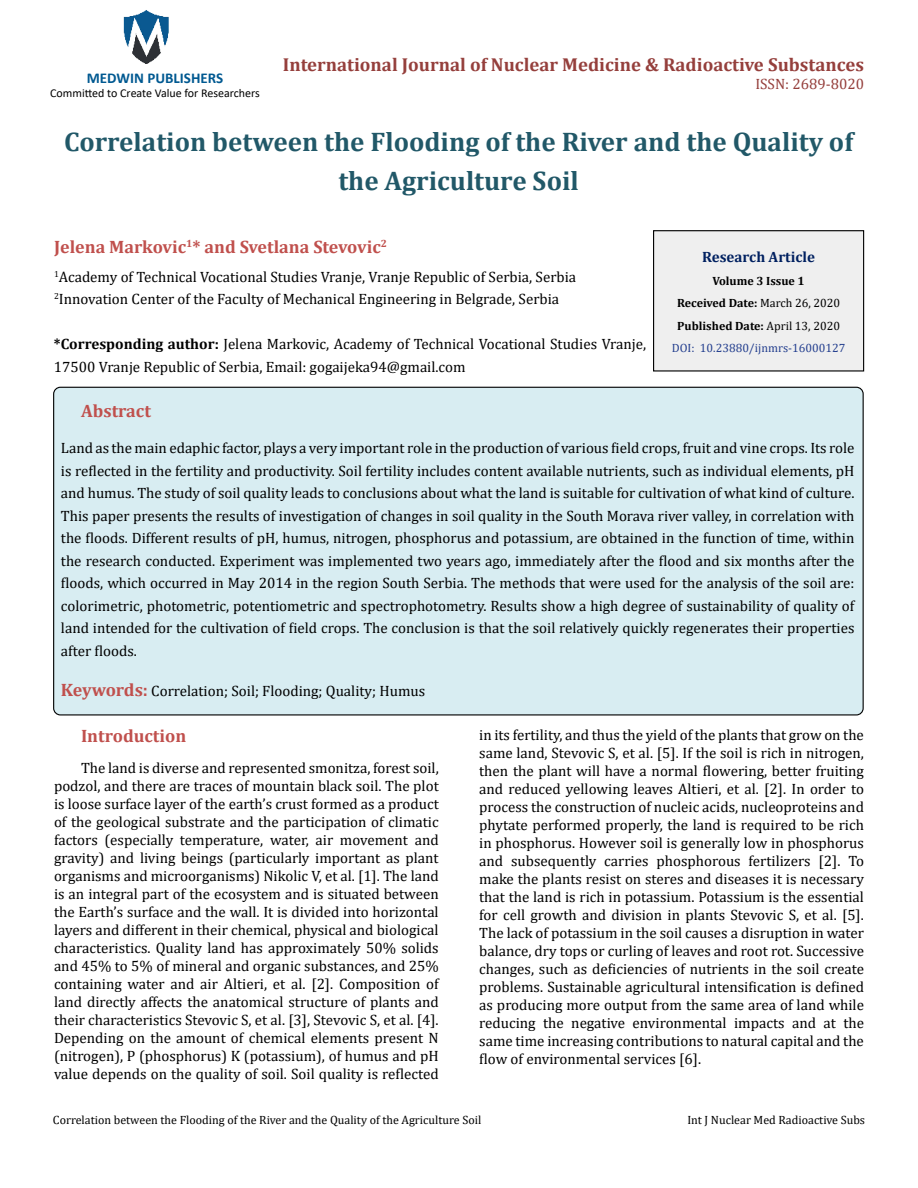
<style>
.page{position:relative;width:918px;height:1188px;background:#fff}
.page>*{position:absolute;margin:0;border:0;box-sizing:border-box;transform-origin:0 0}
.t1{font:700 27px/39px "Cambria";color:#215868;text-align:center}
.t2{font:700 18.75px "Cambria";color:#953f3c}
.t3{font:700 18px "Cambria";color:#c0504d}
.t4{font:15px/18px "Cambria";color:#000;text-align:justify}
.t5{font:700 15px "Calibri";color:#005991}
.t6{font:700 15px "Cambria";color:#002060}
.t7{font:15px "Cambria";color:#953f3c}
.t8{font:12px "Cambria";color:#000}
.t9{font:700 12px/22.5px "Cambria";color:#000;text-align:center}
.t10{font:12px "Calibri";color:#000}
.s1{font-weight:700}
.s2{font-weight:400}
.s3{font-weight:400;color:#25408f}
.s4{font-weight:700;font-size:18px;color:#c0504d}
</style>
<div class="page">
<img style="left:123px;top:10px;width:46px;height:54px">
<div style="left:654px;top:231px;width:210px;height:140px;background:#efefef"></div>
<div style="left:653px;top:230px;width:211px;height:142px;border:1px solid #000"></div>
<div style="left:54px;top:387px;width:809px;height:328px;background:#d8edf2;border-radius:7px"></div>
<p class="t5" style="left:87px;top:67px;width:138px">MEDWIN PUBLISHERS</p>
<p class="t10" style="left:50px;top:85px;width:211px">Committed to Create Value for Researchers</p>
<p class="t2" style="left:283px;top:51px;width:583px">International Journal of Nuclear Medicine &amp; Radioactive Substances</p>
<p class="t7" style="left:755px;top:75px;width:110px">ISSN: 2689-8020</p>
<h1 class="t1" style="left:64px;top:121px;width:791px">Correlation between the Flooding of the River and the Quality of the Agriculture Soil</h1>
<p class="t3" style="left:54px;top:234px;width:335px">Jelena Markovic<sup>1</sup>* and Svetlana Stevovic<sup>2</sup></p>
<p class="t4" style="left:54px;top:265px;width:524px;line-height:22.5px"><sup>1</sup>Academy of Technical Vocational Studies Vranje, Vranje Republic of Serbia, Serbia<br><sup>2</sup>Innovation Center of the Faculty of Mechanical Engineering in Belgrade, Serbia</p>
<p class="t4" style="left:54px;top:333px;width:594px;line-height:22.5px"><span class="s1">*Corresponding author:</span> Jelena Markovic, Academy of Technical Vocational Studies Vranje,<br>17500 Vranje Republic of Serbia, Email: gogaijeka94@gmail.com</p>
<p class="t6" style="left:702px;top:247px;width:114px">Research Article</p>
<p class="t9" style="left:672px;top:269px;width:175px">Volume 3 Issue 1<br>Received Date: <span class="s2">March 26, 2020<br></span>Published Date: <span class="s2">April 13, 2020<br></span><span class="s3">DOI: 10.23880/ijnmrs-16000127</span></p>
<p class="t3" style="left:81px;top:399px;width:71px">Abstract</p>
<p class="t4" style="left:61px;top:437px;width:795px;line-height:22.5px">Land as the main edaphic factor, plays a very important role in the production of various field crops, fruit and vine crops. Its role is reflected in the fertility and productivity. Soil fertility includes content available nutrients, such as individual elements, pH and humus. The study of soil quality leads to conclusions about what the land is suitable for cultivation of what kind of culture.<br>This paper presents the results of investigation of changes in soil quality in the South Morava river valley, in correlation with the floods. Different results of pH, humus, nitrogen, phosphorus and potassium, are obtained in the function of time, within the research conducted. Experiment was implemented two years ago, immediately after the flood and six months after the floods, which occurred in May 2014 in the region South Serbia. The methods that were used for the analysis of the soil are: colorimetric, photometric, potentiometric and spectrophotometry. Results show a high degree of sustainability of quality of land intended for the cultivation of field crops. The conclusion is that the soil relatively quickly regenerates their properties after floods.</p>
<p class="t4" style="left:61px;top:682px;width:366px"><span class="s4">Keywords:</span> Correlation; Soil; Flooding; Quality; Humus</p>
<p class="t3" style="left:81px;top:723px;width:107px">Introduction</p>
<p class="t4" style="left:54px;top:759px;width:386px;text-indent:27px">The land is diverse and represented smonitza, forest soil, podzol, and there are traces of mountain black soil. The plot is loose surface layer of the earth’s crust formed as a product of the geological substrate and the participation of climatic factors (especially temperature, water, air movement and gravity) and living beings (particularly important as plant organisms and microorganisms) Nikolic V, et al. [1]. The land is an integral part of the ecosystem and is situated between the Earth’s surface and the wall. It is divided into horizontal layers and different in their chemical, physical and biological characteristics. Quality land has approximately 50% solids and 45% to 5% of mineral and organic substances, and 25% containing water and air Altieri, et al. [2]. Composition of land directly affects the anatomical structure of plants and their characteristics Stevovic S, et al. [3], Stevovic S, et al. [4].<br>Depending on the amount of chemical elements present N (nitrogen), P (phosphorus) K (potassium), of humus and pH value depends on the quality of soil. Soil quality is reflected</p>
<p class="t4" style="left:479px;top:725px;width:386px">in its fertility, and thus the yield of the plants that grow on the same land, Stevovic S, et al. [5]. If the soil is rich in nitrogen, then the plant will have a normal flowering, better fruiting and reduced yellowing leaves Altieri, et al. [2]. In order to process the construction of nucleic acids, nucleoproteins and phytate performed properly, the land is required to be rich in phosphorus. However soil is generally low in phosphorus and subsequently carries phosphorous fertilizers [2]. To make the plants resist on steres and diseases it is necessary that the land is rich in potassium. Potassium is the essential for cell growth and division in plants Stevovic S, et al. [5].<br>The lack of potassium in the soil causes a disruption in water balance, dry tops or curling of leaves and root rot. Successive changes, such as deficiencies of nutrients in the soil create problems. Sustainable agricultural intensification is defined as producing more output from the same area of land while reducing the negative environmental impacts and at the same time increasing contributions to natural capital and the flow of environmental services [6].</p>
<p class="t8" style="left:53px;top:1113px;width:430px">Correlation between the Flooding of the River and the Quality of the Agriculture Soil</p>
<p class="t8" style="left:687px;top:1113px;width:179px">Int J Nuclear Med Radioactive Subs</p>
</div>
